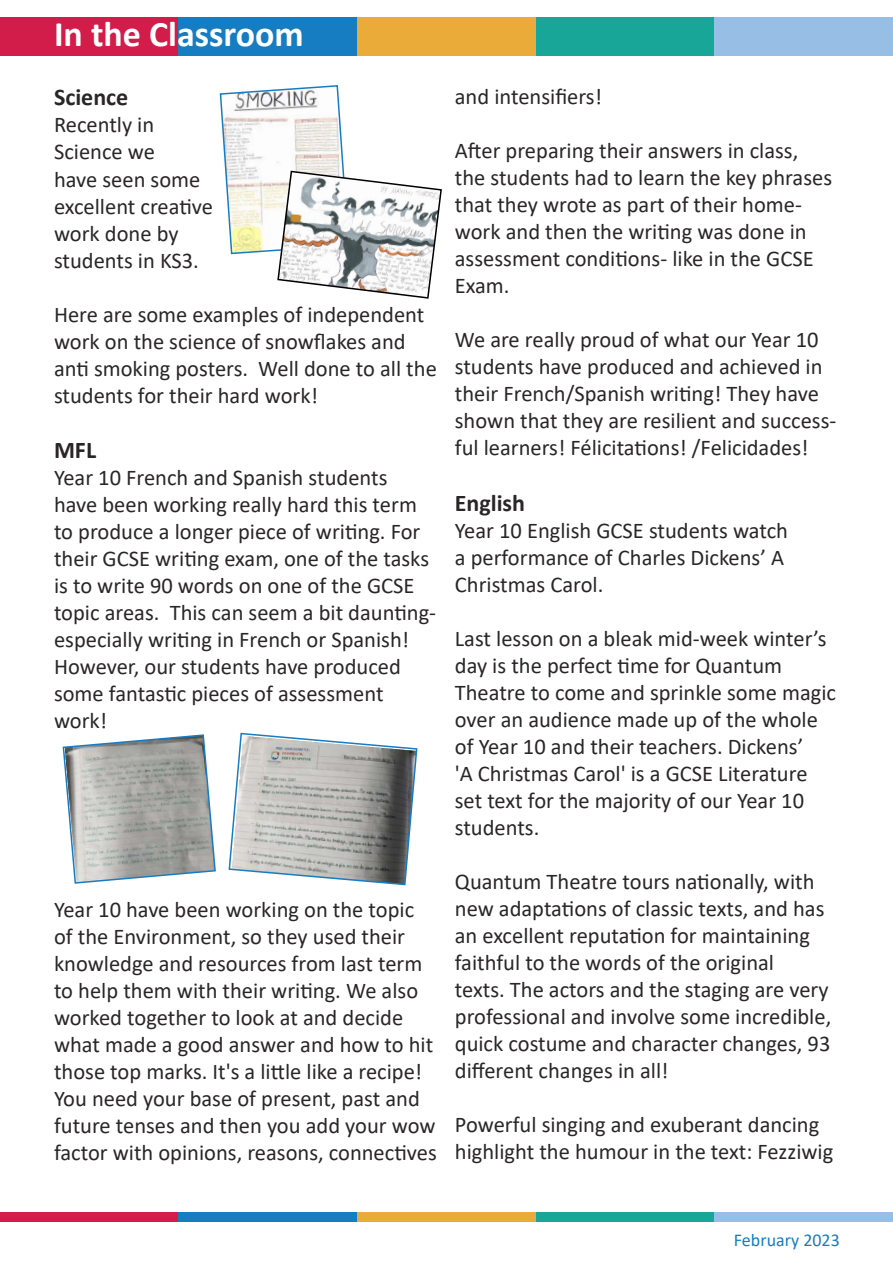
<style>
.page{position:relative;width:893px;height:1263px;background:#fff}
.page>*{position:absolute;margin:0;border:0;box-sizing:border-box;transform-origin:0 0}
.t1{font:700 36px "Calibri";color:#fff}
.t2{font:700 24px "Calibri";color:#231f20}
.t3{font:22.5px/27px "Calibri";color:#231f20}
.t4{font:18px "Calibri";color:#177dc2}
</style>
<div class="page">
<div style="left:536px;top:17px;width:178px;height:38px;background:#17a698"></div>
<div style="left:714px;top:17px;width:179px;height:38px;background:#97bfe6"></div>
<div style="left:0;top:17px;width:179px;height:38px;background:#d21c49"></div>
<div style="left:179px;top:17px;width:178px;height:38px;background:#177dc2"></div>
<div style="left:357px;top:17px;width:179px;height:38px;background:#eaab39"></div>
<div style="left:536px;top:1212px;width:178px;height:10px;background:#17a698"></div>
<div style="left:714px;top:1212px;width:179px;height:10px;background:#97bfe6"></div>
<div style="left:0;top:1212px;width:179px;height:10px;background:#d21c49"></div>
<div style="left:179px;top:1212px;width:178px;height:10px;background:#177dc2"></div>
<div style="left:357px;top:1212px;width:179px;height:10px;background:#eaab39"></div>
<svg style="left:62px;top:734px;width:154px;height:150px;background:#b1b5b4"></svg>
<svg style="left:228px;top:732px;width:190px;height:154px"></svg>
<svg style="left:219px;top:85px;width:223px;height:214px"></svg>
<p class="t1" style="left:54px;top:8px;width:251px">In the Classroom</p>
<p class="t2" style="left:54px;top:81px;width:76px">Science</p>
<p class="t3" style="left:54px;top:111px;width:161px">Recently in<br>Science we<br>have seen some excellent creative work done by students in KS3.</p>
<p class="t3" style="left:54px;top:300px;width:384px">Here are some examples of independent work on the science of snowflakes and anti smoking posters. Well done to all the students for their hard work!</p>
<p class="t2" style="left:54px;top:433px;width:44px">MFL</p>
<p class="t3" style="left:54px;top:464px;width:384px">Year 10 French and Spanish students have been working really hard this term to produce a longer piece of writing. For their GCSE writing exam, one of the tasks is to write 90 words on one of the GCSE topic areas. This can seem a bit daunting&shy;especially writing in French or Spanish!<br>However, our students have produced some fantastic pieces of assessment work!</p>
<p class="t3" style="left:54px;top:896px;width:384px">Year 10 have been working on the topic of the Environment, so they used their knowledge and resources from last term to help them with their writing. We also worked together to look at and decide what made a good answer and how to hit those top marks. It's a little like a recipe!<br>You need your base of present, past and future tenses and then you add your wow factor with opinions, reasons, connectives</p>
<p class="t3" style="left:455px;top:83px;width:149px">and intensifiers!</p>
<p class="t3" style="left:455px;top:137px;width:379px">After preparing their answers in class, the students had to learn the key phrases that they wrote as part of their home&shy;work and then the writing was done in assessment conditions- like in the GCSE Exam.</p>
<p class="t3" style="left:455px;top:326px;width:383px">We are really proud of what our Year 10 students have produced and achieved in their French/Spanish writing! They have shown that they are resilient and success&shy;ful learners! Félicitations! /Felicidades!</p>
<p class="t2" style="left:455px;top:486px;width:72px">English</p>
<p class="t3" style="left:455px;top:517px;width:335px">Year 10 English GCSE students watch a performance of Charles Dickens’ A<br>Christmas Carol.</p>
<p class="t3" style="left:455px;top:625px;width:383px">Last lesson on a bleak mid-week winter’s day is the perfect time for Quantum Theatre to come and sprinkle some magic over an audience made up of the whole of Year 10 and their teachers. Dickens’<br>'A Christmas Carol' is a GCSE Literature set text for the majority of our Year 10 students.</p>
<p class="t3" style="left:455px;top:868px;width:378px">Quantum Theatre tours nationally, with new adaptations of classic texts, and has an excellent reputation for maintaining faithful to the words of the original<br>texts. The actors and the staging are very professional and involve some incredible, quick costume and character changes, 93 different changes in all!</p>
<p class="t3" style="left:455px;top:1111px;width:380px">Powerful singing and exuberant dancing highlight the humour in the text: Fezziwig</p>
<p class="t4" style="left:734px;top:1227px;width:107px">February 2023</p>
</div>
